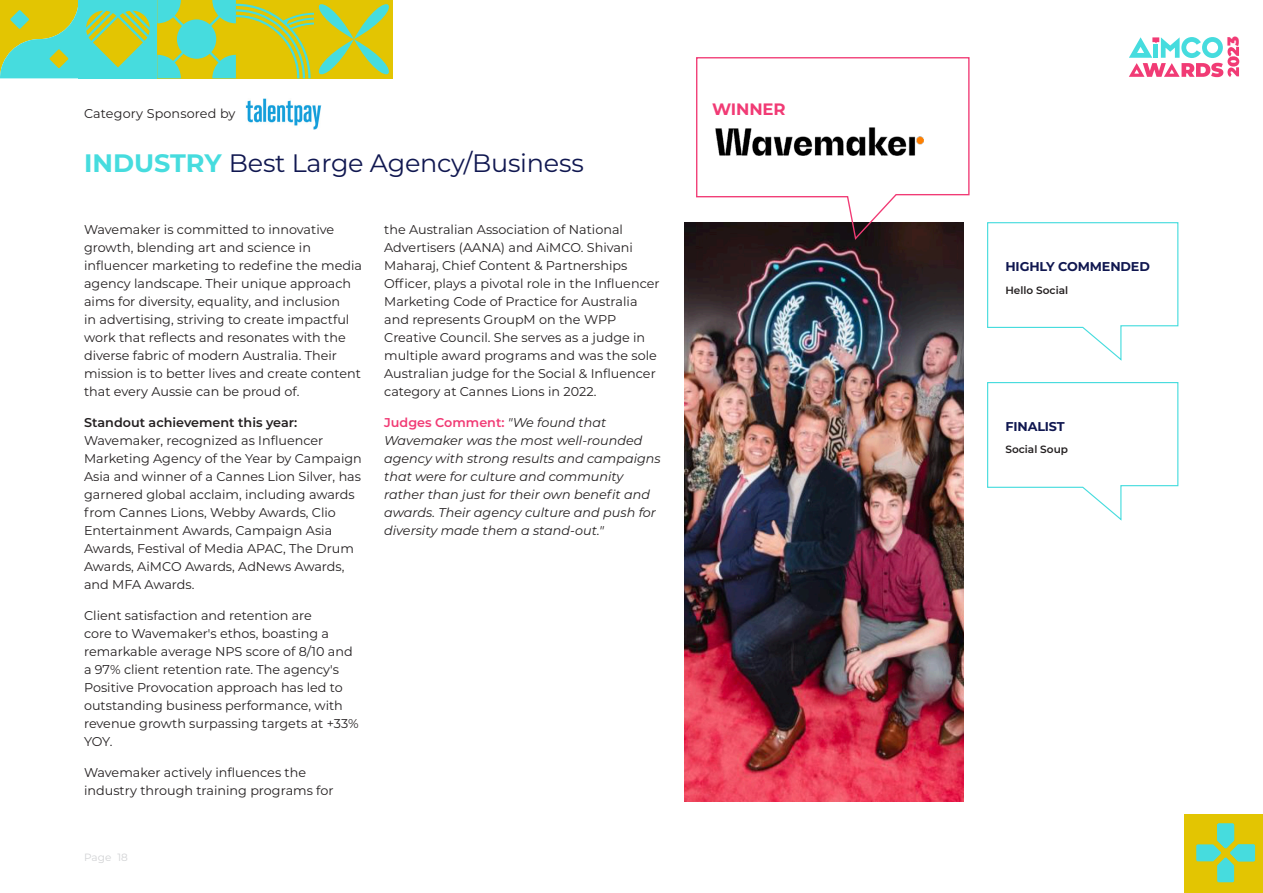
<style>
.page{position:relative;width:1263px;height:893px;background:#fff}
.page>*{position:absolute;margin:0;border:0;box-sizing:border-box;transform-origin:0 0}
.Paragraph_Style_1{font:25.2px "Montserrat";letter-spacing:-.01em;color:#101750}
.Paragraph_Style_2{font:700 16.5px "Montserrat";letter-spacing:-.01em;color:#f13b75}
.t1{font:900 16.05px "Montserrat";color:#f13b75}
.Paragraph_Style_3{font:12.75px/18px "Montserrat";color:#231f20}
.Paragraph_Style_3-2{font:italic 12.75px/18px "Montserrat";color:#231f20}
.Paragraph_Style_2-2{font:700 12.75px "Montserrat";letter-spacing:-.01em;color:#101750}
.t2{font:600 10.5px "Montserrat";color:#231f20}
.t3{font:10.5px "Montserrat";letter-spacing:.01em;color:#d1d2d4}
.s1{font-weight:700;color:#46dcde}
.s2{font-weight:600}
.s3{font-weight:600;font-style:normal;color:#f13b75}
</style>
<div class="page">
<svg style="left:987px;top:382px;width:192px;height:139px"></svg>
<svg style="left:987px;top:222px;width:192px;height:139px"></svg>
<img style="left:684px;top:222px;width:279px;height:579px">
<svg style="left:695px;top:57px;width:275px;height:184px"></svg>
<img style="left:715px;top:128px;width:208px;height:27px">
<img style="left:245px;top:99px;width:76px;height:31px">
<svg style="left:0;top:0;width:79px;height:78px;background:#94d071"></svg>
<svg style="left:49px;top:49px;width:19px;height:19px"></svg>
<svg style="left:10px;top:10px;width:19px;height:19px"></svg>
<div style="left:79px;top:0;width:78px;height:78px;background:#46dcde"></div>
<svg style="left:86px;top:11px;width:64px;height:57px"></svg>
<svg style="left:157px;top:0;width:236px;height:79px;background:#b5cb41"></svg>
<div style="left:1184px;top:814px;width:79px;height:79px;background:#e3c502"></div>
<svg style="left:1196px;top:823px;width:59px;height:59px"></svg>
<svg style="left:1129px;top:37px;width:110px;height:40px"></svg>
<p class="Paragraph_Style_3" style="left:84px;top:104px;width:153px">Category Sponsored by</p>
<p class="Paragraph_Style_1" style="left:84px;top:146px;width:501px"><span class="s1">INDUSTRY</span> Best Large Agency/Business</p>
<p class="Paragraph_Style_3" style="left:84px;top:220px;width:279px">Wavemaker is committed to innovative growth, blending art and science in influencer marketing to redefine the media agency landscape. Their unique approach aims for diversity, equality, and inclusion<br>in advertising, striving to create impactful work that reflects and resonates with the diverse fabric of modern Australia. Their mission is to better lives and create content that every Aussie can be proud of.</p>
<p class="Paragraph_Style_3" style="left:84px;top:413px;width:279px"><span class="s2">Standout achievement this year:<br></span>Wavemaker, recognized as Influencer Marketing Agency of the Year by Campaign Asia and winner of a Cannes Lion Silver, has garnered global acclaim, including awards from Cannes Lions, Webby Awards, Clio Entertainment Awards, Campaign Asia Awards, Festival of Media APAC, The Drum Awards, AiMCO Awards, AdNews Awards, and MFA Awards.</p>
<p class="Paragraph_Style_3" style="left:84px;top:606px;width:276px">Client satisfaction and retention are<br>core to Wavemaker's ethos, boasting a remarkable average NPS score of 8/10 and a 97% client retention rate. The agency's Positive Provocation approach has led to outstanding business performance, with revenue growth surpassing targets at +33% YOY.</p>
<p class="Paragraph_Style_3" style="left:84px;top:763px;width:251px">Wavemaker actively influences the industry through training programs for</p>
<p class="t3" style="left:84px;top:850px;width:45px">Page 18</p>
<p class="Paragraph_Style_3" style="left:384px;top:220px;width:277px">the Australian Association of National Advertisers (AANA) and AiMCO. Shivani Maharaj, Chief Content &amp; Partnerships Officer, plays a pivotal role in the Influencer Marketing Code of Practice for Australia and represents GroupM on the WPP Creative Council. She serves as a judge in multiple award programs and was the sole Australian judge for the Social &amp; Influencer category at Cannes Lions in 2022.</p>
<p class="Paragraph_Style_3-2" style="left:384px;top:413px;width:278px"><span class="s3">Judges Comment:</span> "We found that Wavemaker was the most well-rounded agency with strong results and campaigns that were for culture and community rather than just for their own benefit and awards. Their agency culture and push for diversity made them a stand-out."</p>
<p class="Paragraph_Style_2" style="left:712px;top:97px;width:75px">WINNER</p>
<p class="t1" style="left:1221px;top:46px;width:12px;rotate:-90deg">3</p>
<p class="Paragraph_Style_2-2" style="left:1005px;top:257px;width:146px">HIGHLY COMMENDED</p>
<p class="t2" style="left:1005px;top:283px;width:64px">Hello Social</p>
<p class="Paragraph_Style_2-2" style="left:1005px;top:417px;width:61px">FINALIST</p>
<p class="t2" style="left:1005px;top:441px;width:64px">Social Soup</p>
</div>
